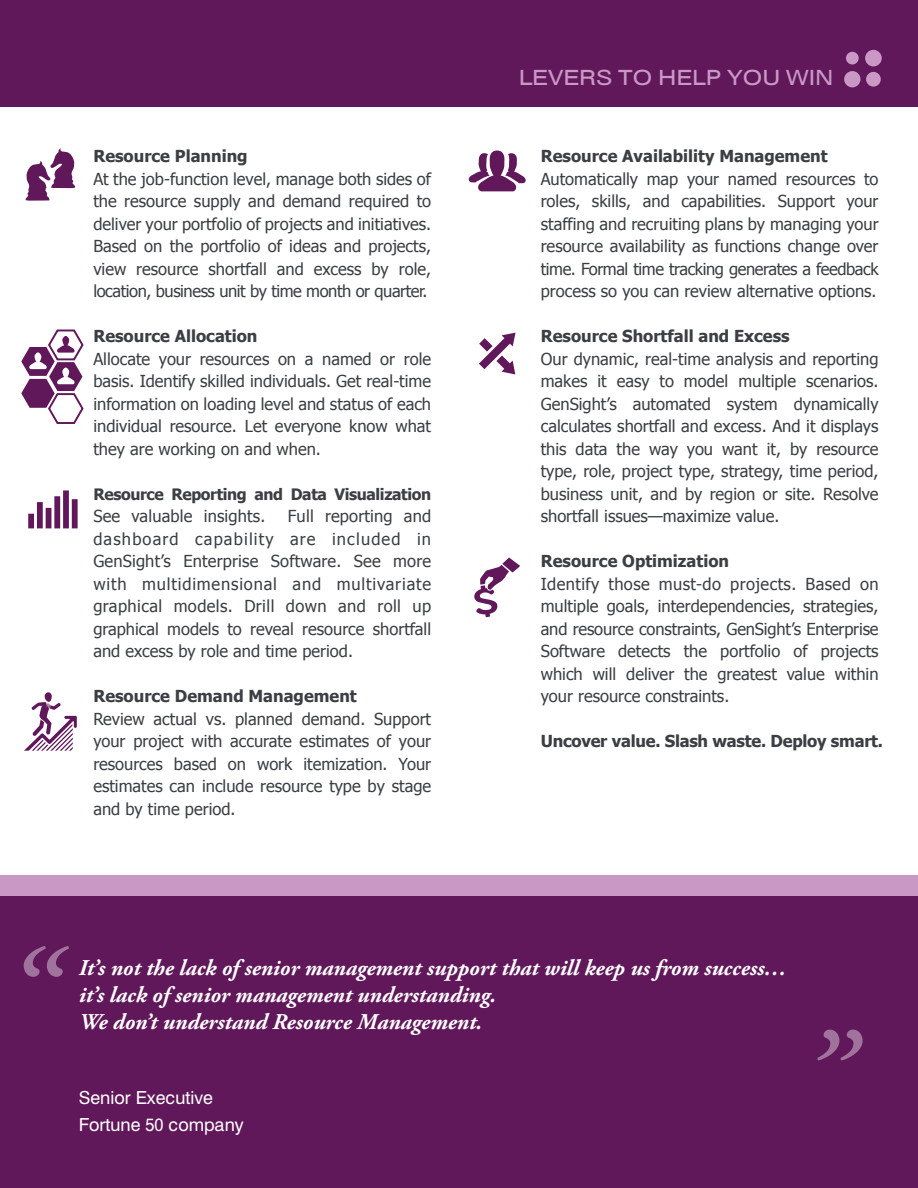
<style>
.page{position:relative;width:918px;height:1188px;background:#fff}
.page>*{position:absolute;margin:0;border:0;box-sizing:border-box;transform-origin:0 0}
.t1{font:italic 142.95px "Adobe Garamond Pro";color:#fff}
.t2{font:italic 700 22.5px/27px "Adobe Garamond Pro";color:#fff}
.t3{font:21px "Hebar Extended Normal";color:#c998c5}
.t4{font:18px/27px "Hebar Normal";color:#fff}
.t5{font:16.5px/22.5px "Tahoma";color:#3b3e43;text-align:justify}
.t6{font:700 16.5px "Tahoma";color:#3b3e43}
.t7{font:700 15.75px "Tahoma";letter-spacing:-.025em;color:#3b3e43}
</style>
<div class="page">
<div style="left:0;top:0;width:918px;height:106px;background:#61185a"></div>
<div style="left:0;top:875px;width:918px;height:32px;background:#c998c5"></div>
<div style="left:0;top:896px;width:918px;height:292px;background:#61185a"></div>
<svg style="left:469px;top:151px;width:57px;height:40px"></svg>
<svg style="left:25px;top:149px;width:51px;height:52px"></svg>
<svg style="left:474px;top:557px;width:46px;height:60px"></svg>
<svg style="left:24px;top:692px;width:53px;height:59px"></svg>
<div style="left:846px;top:52px;width:13px;height:13px;background:#c998c5;border-radius:50%"></div>
<div style="left:865px;top:50px;width:17px;height:16px;background:#c998c5;border-radius:50%"></div>
<div style="left:844px;top:71px;width:16px;height:16px;background:#c998c5;border-radius:50%"></div>
<div style="left:866px;top:72px;width:15px;height:15px;background:#c998c5;border-radius:50%"></div>
<svg style="left:28px;top:490px;width:50px;height:38px"></svg>
<svg style="left:479px;top:333px;width:37px;height:41px"></svg>
<svg style="left:21px;top:329px;width:63px;height:95px"></svg>
<p class="t6" style="left:93px;top:145px;width:156px">Resource Planning</p>
<p class="t5" style="left:93px;top:167px;width:339px">At the job-function level, manage both sides of the resource supply and demand required to deliver your portfolio of projects and initiatives.<br>Based on the portfolio of ideas and projects, view resource shortfall and excess by role, location, business unit by time month or quarter.</p>
<p class="t6" style="left:93px;top:325px;width:166px">Resource Allocation</p>
<p class="t5" style="left:93px;top:347px;width:339px">Allocate your resources on a named or role basis. Identify skilled individuals. Get real-time information on loading level and status of each individual resource. Let everyone know what they are working on and when.</p>
<p class="t7" style="left:93px;top:483px;width:339px">Resource Reporting and Data Visualization</p>
<p class="t5" style="left:93px;top:504px;width:174px">See valuable insights.</p>
<p class="t5" style="left:93px;top:504px;width:339px;text-indent:195px">Full reporting and dashboard capability are included in GenSight’s Enterprise Software. See more with multidimensional and multivariate graphical models. Drill down and roll up graphical models to reveal resource shortfall and excess by role and time period.</p>
<p class="t6" style="left:93px;top:685px;width:265px">Resource Demand Management</p>
<p class="t5" style="left:93px;top:707px;width:339px">Review actual vs. planned demand. Support your project with accurate estimates of your resources based on work itemization. Your estimates can include resource type by stage and by time period.</p>
<p class="t3" style="left:519px;top:66px;width:316px">LEVERS TO HELP YOU WIN</p>
<p class="t6" style="left:541px;top:145px;width:288px">Resource Availability Management</p>
<p class="t5" style="left:541px;top:167px;width:339px">Automatically map your named resources to roles, skills, and capabilities. Support your staffing and recruiting plans by managing your resource availability as functions change over time. Formal time tracking generates a feedback process so you can review alternative options.</p>
<p class="t6" style="left:541px;top:325px;width:250px">Resource Shortfall and Excess</p>
<p class="t5" style="left:541px;top:347px;width:339px">Our dynamic, real-time analysis and reporting makes it easy to model multiple scenarios.<br>GenSight’s automated system dynamically calculates shortfall and excess. And it displays this data the way you want it, by resource type, role, project type, strategy, time period, business unit, and by region or site. Resolve shortfall issues—maximize value.</p>
<p class="t6" style="left:541px;top:550px;width:190px">Resource Optimization</p>
<p class="t5" style="left:541px;top:572px;width:339px">Identify those must-do projects. Based on multiple goals, interdependencies, strategies, and resource constraints, GenSight’s Enterprise Software detects the portfolio of projects which will deliver the greatest value within your resource constraints.</p>
<p class="t6" style="left:541px;top:730px;width:344px">Uncover value. Slash waste. Deploy smart.</p>
<h1 class="t1" style="left:0;top:914px;width:56px">“</h1>
<h2 class="t2" style="left:79px;top:955px;width:709px">It’s not the lack of senior management support that will keep us from success… it’s lack of senior management understanding.<br>We don’t understand Resource Management.</h2>
<p class="t4" style="left:79px;top:1085px;width:166px">Senior Executive<br>Fortune 50 company</p>
<h1 class="t1" style="left:793px;top:997px;width:56px">”</h1>
</div>
